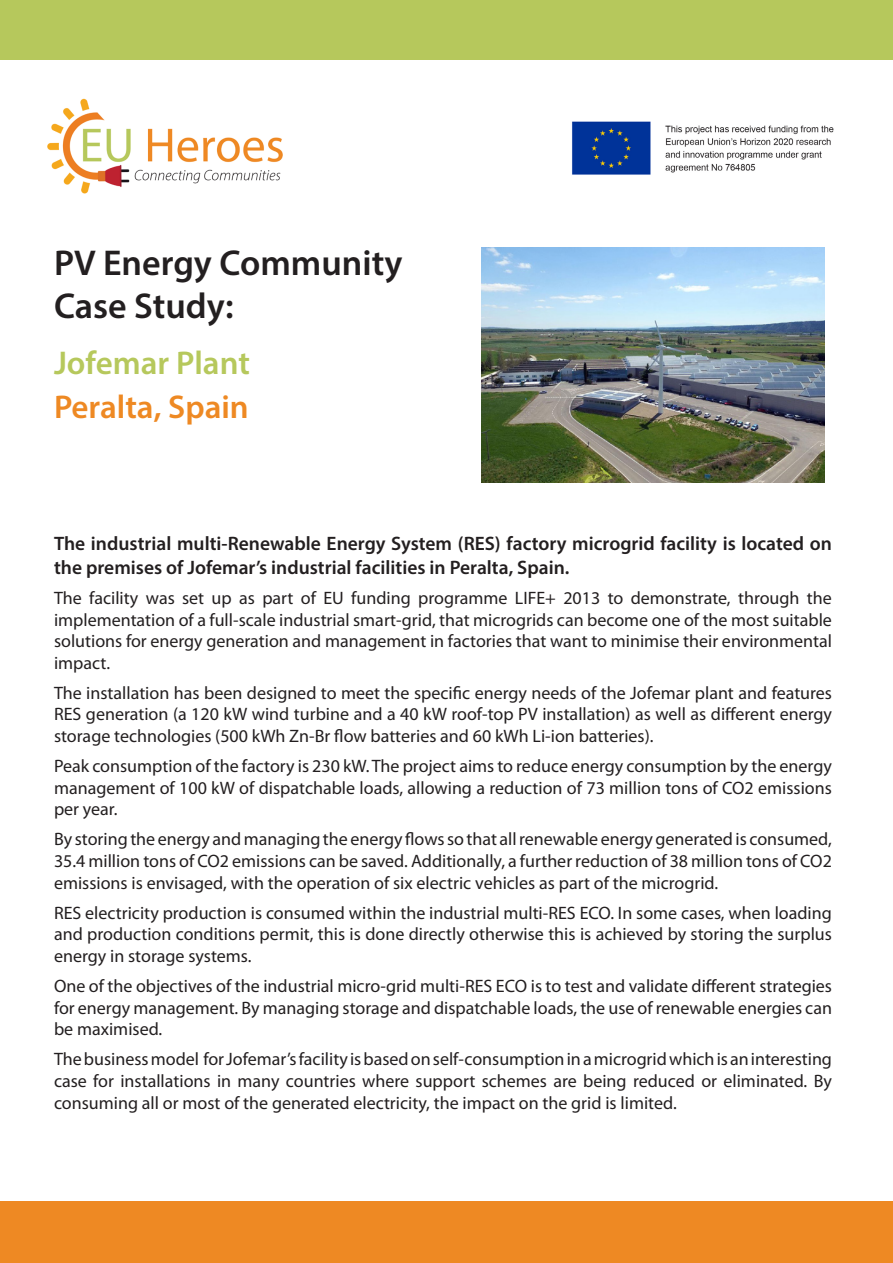
<style>
.page{position:relative;width:893px;height:1263px;background:#fff}
.page>*{position:absolute;margin:0;border:0;box-sizing:border-box;transform-origin:0 0}
.t1{font:600 36px/43.2px "Myriad Pro";color:#231f20}
.t2{font:600 33px "Myriad Pro";color:#ee8923}
.t3{font:600 33px "Myriad Pro";color:#b6c85c}
.t4{font:600 19.5px/23.4px "Myriad Pro";color:#231f20}
.t5{font:18px/21.6px "Myriad Pro";color:#231f20;text-align:justify}
</style>
<div class="page">
<img style="left:482px;top:248px;width:343px;height:234px">
<img style="left:47px;top:98px;width:236px;height:96px">
<img style="left:572px;top:121px;width:262px;height:54px">
<div style="left:0;top:1201px;width:893px;height:62px;background:#ee8923"></div>
<div style="left:0;top:0;width:893px;height:60px;background:#b6c85c"></div>
<p class="t1" style="left:54px;top:240px;width:350px">PV Energy Community<br>Case Study:</p>
<p class="t3" style="left:54px;top:342px;width:197px">Jofemar Plant</p>
<p class="t2" style="left:54px;top:386px;width:196px">Peralta, Spain</p>
<p class="t4" style="left:54px;top:532px;width:779px">The industrial multi-Renewable Energy System (RES) factory microgrid facility is located on the premises of Jofemar’s industrial facilities in Peralta, Spain.</p>
<p class="t5" style="left:54px;top:587px;width:779px">The facility was set up as part of EU funding programme LIFE+ 2013 to demonstrate, through the implementation of a full-scale industrial smart-grid, that microgrids can become one of the most suitable solutions for energy generation and management in factories that want to minimise their environmental impact.</p>
<p class="t5" style="left:54px;top:682px;width:779px">The installation has been designed to meet the specific energy needs of the Jofemar plant and features RES generation (a 120 kW wind turbine and a 40 kW roof-top PV installation) as well as different energy storage technologies (500 kWh Zn-Br flow batteries and 60 kWh Li-ion batteries).</p>
<p class="t5" style="left:54px;top:755px;width:779px">Peak consumption of the factory is 230 kW. The project aims to reduce energy consumption by the energy management of 100 kW of dispatchable loads, allowing a reduction of 73 million tons of CO2 emissions per year.</p>
<p class="t5" style="left:54px;top:828px;width:779px">By storing the energy and managing the energy flows so that all renewable energy generated is consumed, 35.4 million tons of CO2 emissions can be saved. Additionally, a further reduction of 38 million tons of CO2 emissions is envisaged, with the operation of six electric vehicles as part of the microgrid.</p>
<p class="t5" style="left:54px;top:902px;width:779px">RES electricity production is consumed within the industrial multi-RES ECO. In some cases, when loading and production conditions permit, this is done directly otherwise this is achieved by storing the surplus energy in storage systems.</p>
<p class="t5" style="left:54px;top:975px;width:779px">One of the objectives of the industrial micro-grid multi-RES ECO is to test and validate different strategies for energy management. By managing storage and dispatchable loads, the use of renewable energies can be maximised.</p>
<p class="t5" style="left:54px;top:1048px;width:779px">The business model for Jofemar’s facility is based on self-consumption in a microgrid which is an interesting case for installations in many countries where support schemes are being reduced or eliminated. By consuming all or most of the generated electricity, the impact on the grid is limited.</p>
</div>
